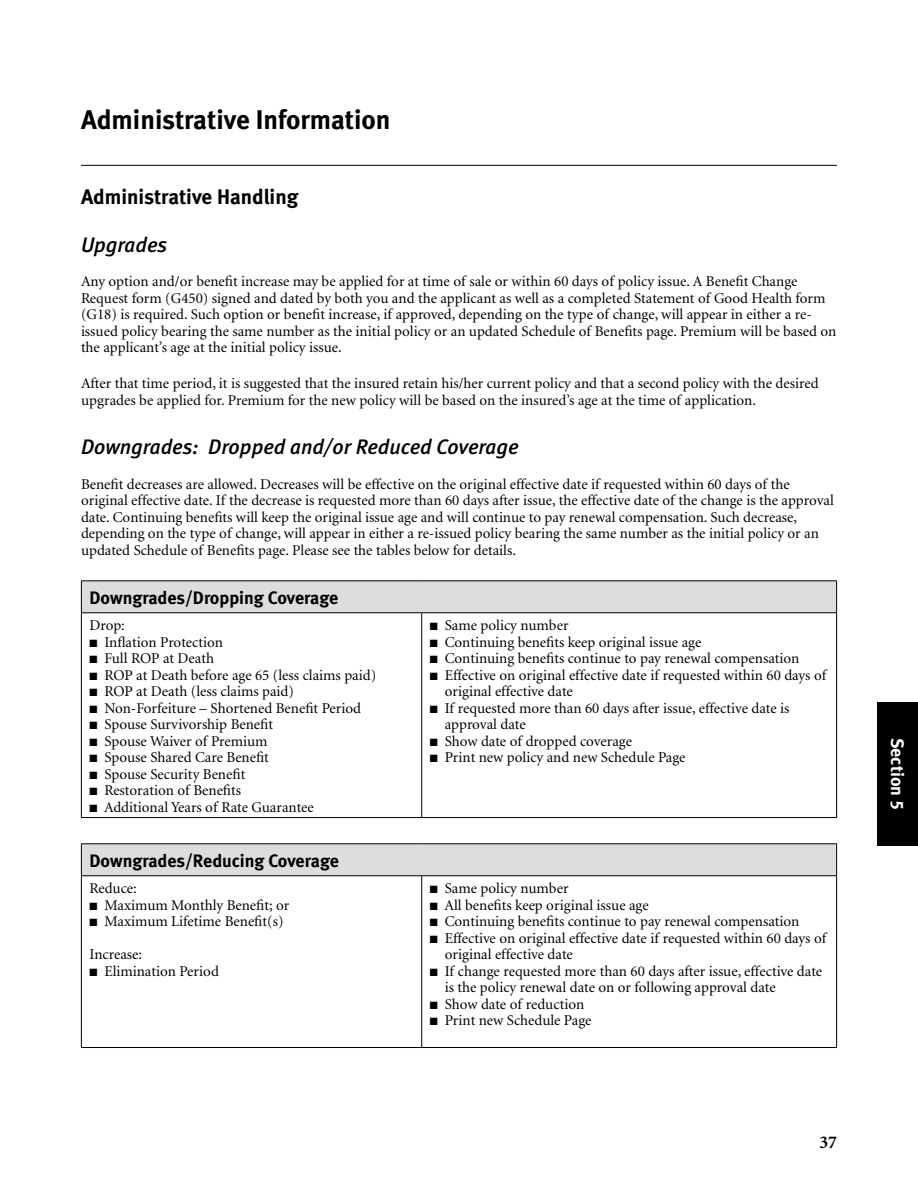
<style>
.page{position:relative;width:918px;height:1188px;background:#fff}
.page>*{position:absolute;margin:0;border:0;box-sizing:border-box;transform-origin:0 0}
.t1{font:27px "Meta Bold LF";color:#000}
.t2{font:italic 21px "Meta Medium LF";color:#000}
.t3{font:21px "Meta Bold LF";color:#000}
.t4{font:18px "Meta Bold LF";letter-spacing:-.005em;color:#000}
.t5{font:18px "Meta Bold LF";color:#fff}
.t6{font:700 18px "Minion";color:#000}
.t7{font:15px/16.5px "Minion";color:#000}
</style>
<div class="page">
<hr style="left:81px;top:165px;width:756px;height:1px;background:#000">
<div style="left:81px;top:581px;width:756px;height:32px;background:#dcddde"></div>
<hr style="left:81px;top:580px;width:341px;height:1px;background:#000">
<hr style="left:81px;top:581px;width:1px;height:31px;background:#000">
<hr style="left:422px;top:580px;width:415px;height:1px;background:#000">
<hr style="left:836px;top:581px;width:1px;height:31px;background:#000">
<hr style="left:81px;top:612px;width:341px;height:1px;background:#000">
<hr style="left:81px;top:613px;width:1px;height:204px;background:#000">
<hr style="left:422px;top:612px;width:415px;height:1px;background:#000">
<hr style="left:421px;top:613px;width:1px;height:204px;background:#000">
<hr style="left:836px;top:613px;width:1px;height:204px;background:#000">
<hr style="left:81px;top:817px;width:341px;height:1px;background:#000">
<hr style="left:422px;top:817px;width:415px;height:1px;background:#000">
<div style="left:81px;top:844px;width:756px;height:32px;background:#dcddde"></div>
<hr style="left:81px;top:843px;width:341px;height:1px;background:#000">
<hr style="left:81px;top:844px;width:1px;height:31px;background:#000">
<hr style="left:422px;top:843px;width:415px;height:1px;background:#000">
<hr style="left:836px;top:844px;width:1px;height:31px;background:#000">
<hr style="left:81px;top:875px;width:341px;height:1px;background:#000">
<hr style="left:81px;top:876px;width:1px;height:171px;background:#000">
<hr style="left:422px;top:875px;width:415px;height:1px;background:#000">
<hr style="left:421px;top:876px;width:1px;height:171px;background:#000">
<hr style="left:836px;top:876px;width:1px;height:171px;background:#000">
<hr style="left:81px;top:1047px;width:341px;height:1px;background:#000">
<hr style="left:422px;top:1047px;width:415px;height:1px;background:#000">
<div style="left:878px;top:702px;width:40px;height:144px;background:#000"></div>
<h1 class="t1" style="left:81px;top:104px;width:311px">Administrative Information</h1>
<h2 class="t3" style="left:81px;top:184px;width:219px">Administrative Handling</h2>
<h2 class="t2" style="left:81px;top:232px;width:88px">Upgrades</h2>
<p class="t7" style="left:81px;top:274px;width:757px">Any option and/or benefit increase may be applied for at time of sale or within 60 days of policy issue. A Benefit Change Request form (G450) signed and dated by both you and the applicant as well as a completed Statement of Good Health form (G18) is required. Such option or benefit increase, if approved, depending on the type of change, will appear in either a re&shy;issued policy bearing the same number as the initial policy or an updated Schedule of Benefits page. Premium will be based on the applicant’s age at the initial policy issue.</p>
<p class="t7" style="left:81px;top:376px;width:739px">After that time period, it is suggested that the insured retain his/her current policy and that a second policy with the desired upgrades be applied for. Premium for the new policy will be based on the insured’s age at the time of application.</p>
<h2 class="t2" style="left:81px;top:435px;width:439px">Downgrades: Dropped and/or Reduced Coverage</h2>
<p class="t7" style="left:81px;top:476px;width:754px">Benefit decreases are allowed. Decreases will be effective on the original effective date if requested within 60 days of the original effective date. If the decrease is requested more than 60 days after issue, the effective date of the change is the approval date. Continuing benefits will keep the original issue age and will continue to pay renewal compensation. Such decrease, depending on the type of change, will appear in either a re-issued policy bearing the same number as the initial policy or an updated Schedule of Benefits page. Please see the tables below for details.</p>
<p class="t4" style="left:89px;top:587px;width:250px">Downgrades/Dropping Coverage</p>
<p class="t7" style="left:89px;top:618px;width:37px">Drop:</p>
<p class="t7" style="left:89px;top:634px;width:135px">■ Inflation Protection</p>
<p class="t7" style="left:89px;top:651px;width:126px">■ Full ROP at Death</p>
<p class="t7" style="left:89px;top:667px;width:288px">■ ROP at Death before age 65 (less claims paid)</p>
<p class="t7" style="left:89px;top:684px;width:206px">■ ROP at Death (less claims paid)</p>
<p class="t7" style="left:89px;top:700px;width:273px">■ Non-Forfeiture – Shortened Benefit Period</p>
<p class="t7" style="left:89px;top:717px;width:185px">■ Spouse Survivorship Benefit</p>
<p class="t7" style="left:89px;top:733px;width:180px">■ Spouse Waiver of Premium</p>
<p class="t7" style="left:89px;top:750px;width:181px">■ Spouse Shared Care Benefit</p>
<p class="t7" style="left:89px;top:766px;width:157px">■ Spouse Security Benefit</p>
<p class="t7" style="left:89px;top:783px;width:153px">■ Restoration of Benefits</p>
<p class="t7" style="left:89px;top:799px;width:226px">■ Additional Years of Rate Guarantee</p>
<p class="t7" style="left:430px;top:618px;width:140px">■ Same policy number</p>
<p class="t7" style="left:430px;top:634px;width:273px">■ Continuing benefits keep original issue age</p>
<p class="t7" style="left:430px;top:651px;width:371px">■ Continuing benefits continue to pay renewal compensation</p>
<p class="t7" style="left:445px;top:667px;width:383px;text-indent:-15px">■ Effective on original effective date if requested within 60 days of original effective date</p>
<p class="t7" style="left:445px;top:700px;width:346px;text-indent:-15px">■ If requested more than 60 days after issue, effective date is approval date</p>
<p class="t7" style="left:430px;top:733px;width:204px">■ Show date of dropped coverage</p>
<p class="t7" style="left:430px;top:750px;width:257px">■ Print new policy and new Schedule Page</p>
<p class="t4" style="left:89px;top:850px;width:251px">Downgrades/Reducing Coverage</p>
<p class="t7" style="left:89px;top:881px;width:49px">Reduce:</p>
<p class="t7" style="left:89px;top:897px;width:201px">■ Maximum Monthly Benefit; or</p>
<p class="t7" style="left:89px;top:914px;width:196px">■ Maximum Lifetime Benefit(s)</p>
<p class="t7" style="left:89px;top:947px;width:54px">Increase:</p>
<p class="t7" style="left:89px;top:963px;width:131px">■ Elimination Period</p>
<p class="t7" style="left:430px;top:881px;width:140px">■ Same policy number</p>
<p class="t7" style="left:430px;top:897px;width:220px">■ All benefits keep original issue age</p>
<p class="t7" style="left:430px;top:914px;width:371px">■ Continuing benefits continue to pay renewal compensation</p>
<p class="t7" style="left:445px;top:930px;width:383px;text-indent:-15px">■ Effective on original effective date if requested within 60 days of original effective date</p>
<p class="t7" style="left:445px;top:963px;width:379px;text-indent:-15px">■ If change requested more than 60 days after issue, effective date is the policy renewal date on or following approval date</p>
<p class="t7" style="left:430px;top:996px;width:156px">■ Show date of reduction</p>
<p class="t7" style="left:430px;top:1013px;width:163px">■ Print new Schedule Page</p>
<p class="t6" style="left:819px;top:1133px;width:19px">37</p>
<p class="t5" style="left:908px;top:738px;width:74px;rotate:90deg">Section 5</p>
</div>
